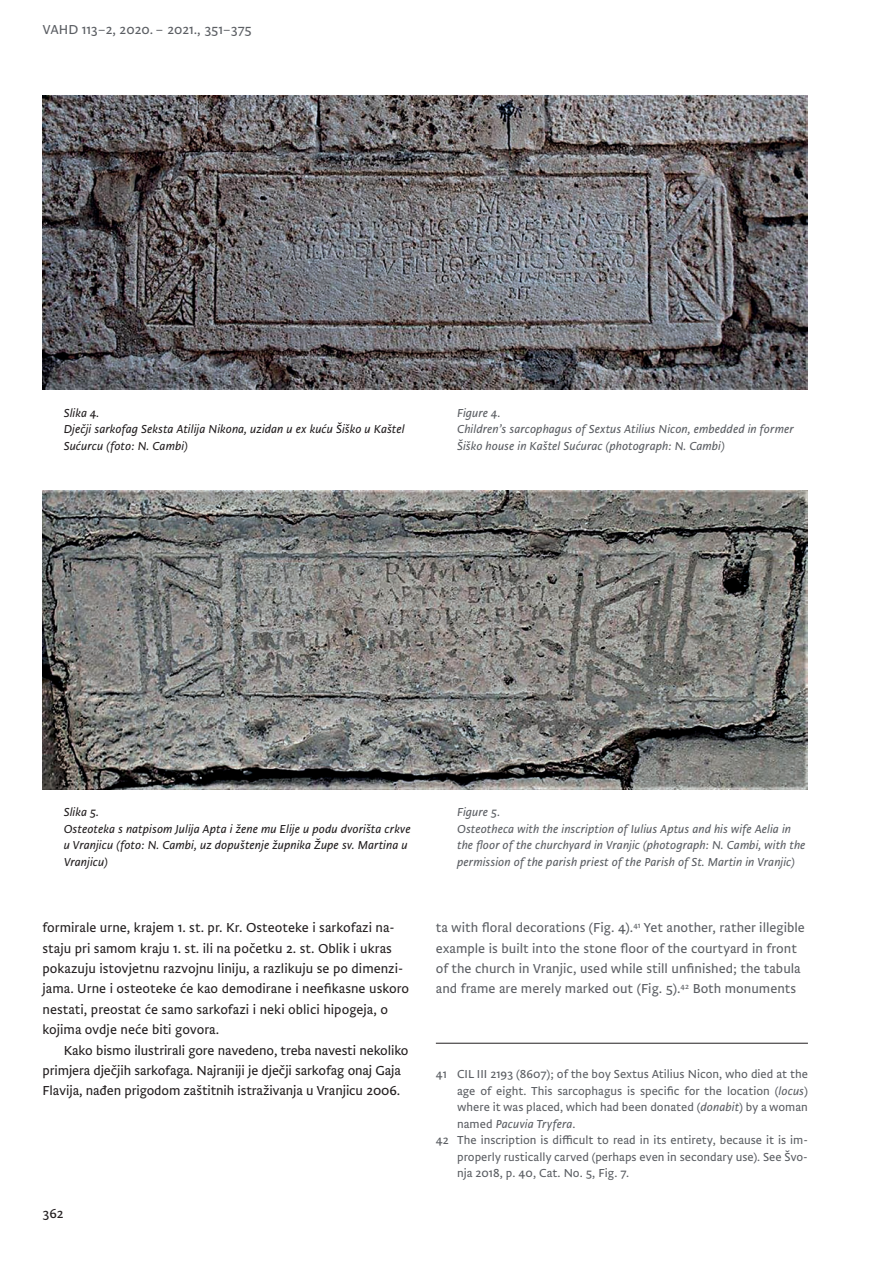
<style>
.page{position:relative;width:893px;height:1263px;background:#fff}
.page>*{position:absolute;margin:0;border:0;box-sizing:border-box;transform-origin:0 0}
.t1{font:300 13.5px/20.4px "Brioni Sans Pro";color:#231f20}
.t2{font:300 13.5px/20.4px "Brioni Sans Pro";color:#5b5e63}
.t3{font:300 12px "Brioni Sans Pro";color:#5b5e63}
.t4{font:italic 300 12px/16.5px "Brioni Sans Pro";color:#5b5e63}
.t5{font:italic 300 12px/16.5px "Brioni Sans Pro";color:#231f20}
.s1{font-style:italic}
.s2{font-style:normal}
</style>
<div class="page">
<hr style="left:436px;top:1043px;width:372px;height:1px;background:#231f20">
<img style="left:43px;top:95px;width:765px;height:295px">
<img style="left:43px;top:490px;width:765px;height:299px">
<p class="t2" style="left:43px;top:19px;width:211px">VAHD 113–2, 2020. – 2021., 351–375</p>
<p class="t5" style="left:64px;top:404px;width:342px">Slika 4.<br>Dječji sarkofag Seksta Atilija Nikona, uzidan u ex kuću Šiško u Kaštel<br>Sućurcu (foto: N. Cambi)</p>
<p class="t4" style="left:457px;top:404px;width:338px">Figure 4.<br>Children’s sarcophagus of Sextus Atilius Nicon, embedded in former<br>Šiško house in Kaštel Sućurac (photograph: N. Cambi)</p>
<p class="t5" style="left:64px;top:803px;width:348px">Slika 5.<br>Osteoteka s natpisom Julija Apta i žene mu Elije u podu dvorišta crkve u Vranjicu (foto: N. Cambi, uz dopuštenje župnika Župe sv. Martina u Vranjicu)</p>
<p class="t4" style="left:457px;top:803px;width:350px">Figure 5.<br>Osteotheca with the inscription of Iulius Aptus and his wife Aelia in the floor of the churchyard in Vranjic (photograph: N. Cambi, with the permission of the parish priest of the Parish of St. Martin in Vranjic)</p>
<p class="t1" style="left:43px;top:917px;width:368px">formirale urne, krajem 1. st. pr. Kr. Osteoteke i sarkofazi na&shy;staju pri samom kraju 1. st. ili na početku 2. st. Oblik i ukras pokazuju istovjetnu razvojnu liniju, a razlikuju se po dimenzi&shy;jama. Urne i osteoteke će kao demodirane i neefikasne uskoro nestati, preostat će samo sarkofazi i neki oblici hipogeja, o kojima ovdje neće biti govora.</p>
<p class="t1" style="left:43px;top:1039px;width:368px;text-indent:21px">Kako bismo ilustrirali gore navedeno, treba navesti nekoliko primjera dječjih sarkofaga. Najraniji je dječji sarkofag onaj Gaja<br>Flavija, nađen prigodom zaštitnih istraživanja u Vranjicu 2006.</p>
<p class="t1" style="left:43px;top:1202px;width:23px">362</p>
<p class="t2" style="left:436px;top:917px;width:371px">ta with floral decorations (Fig. 4).<sup>41</sup> Yet another, rather illegible example is built into the stone floor of the courtyard in front of the church in Vranjic, used while still unfinished; the tabula and frame are merely marked out (Fig. 5).<sup>42</sup> Both monuments</p>
<p class="t3" style="left:436px;top:1065px;width:374px">41 CIL III 2193 (8607); of the boy Sextus Atilius Nicon, who died at the</p>
<p class="t3" style="left:457px;top:1082px;width:352px">age of eight. This sarcophagus is specific for the location (<span class="s1">locus</span>)</p>
<p class="t3" style="left:457px;top:1098px;width:352px">where it was placed, which had been donated (<span class="s1">donabit</span>) by a woman</p>
<p class="t4" style="left:457px;top:1114px;width:120px"><span class="s2">named</span> Pacuvia Tryfera<span class="s2">.</span></p>
<p class="t3" style="left:436px;top:1131px;width:374px">42 The inscription is difficult to read in its entirety, because it is im-</p>
<p class="t3" style="left:457px;top:1148px;width:352px">properly rustically carved (perhaps even in secondary use). See Švo-</p>
<p class="t3" style="left:457px;top:1164px;width:173px">nja 2018, p. 40, Cat. No. 5, Fig. 7.</p>
</div>
